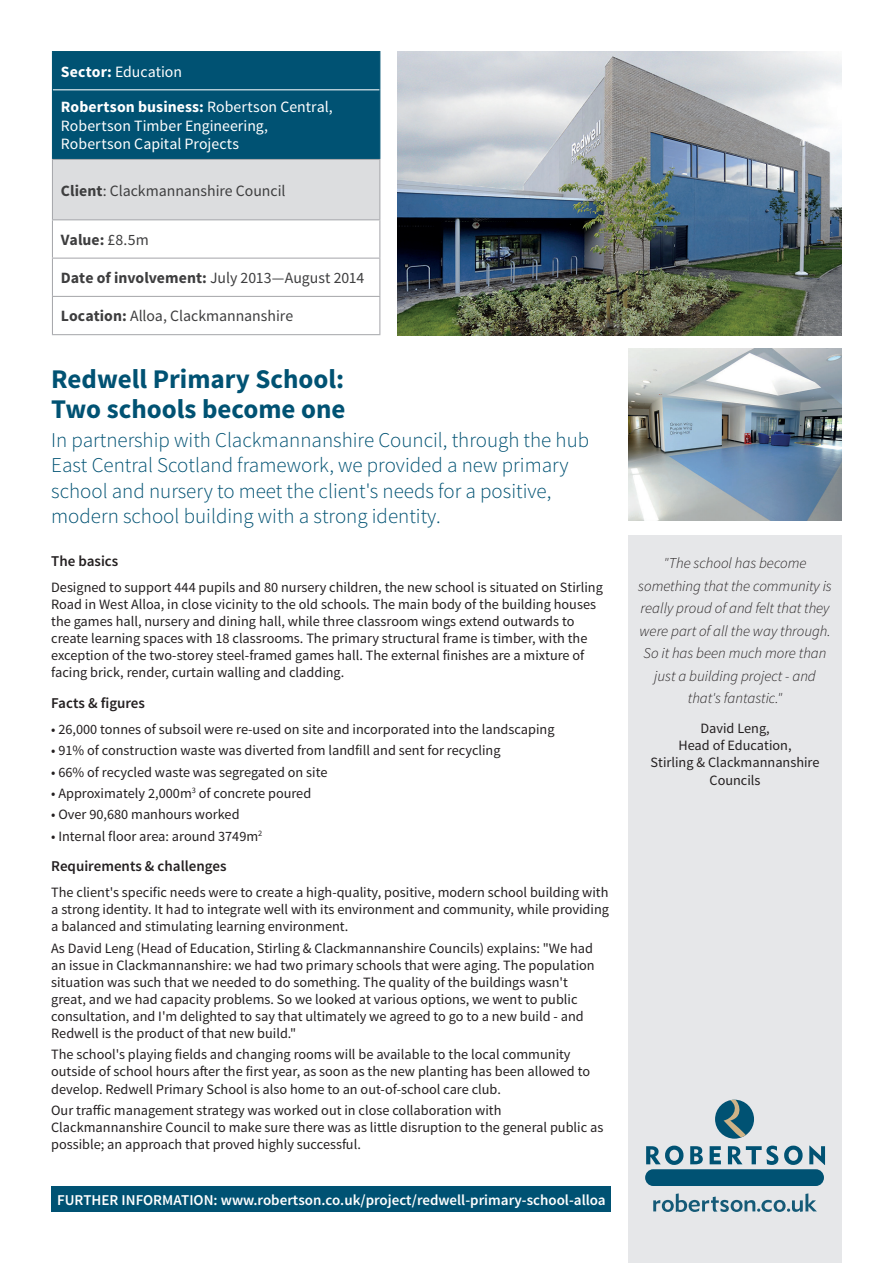
<style>
.page{position:relative;width:893px;height:1263px;background:#fff}
.page>*{position:absolute;margin:0;border:0;box-sizing:border-box;transform-origin:0 0}
.t1{font:700 27px/30px "Source Sans Pro";color:#005273}
.t2{font:300 21px/25.2px "Source Sans Pro";color:#005273}
.t3{font:15.75px/18.9px "Source Sans Pro";color:#fff}
.t4{font:15.75px "Source Sans Pro";color:#3e3e3f}
.t5{font:700 15.75px "Source Sans Pro";letter-spacing:.005em;color:#3e3e3f}
.t6{font:italic 300 15px/22.5px "Source Sans Pro";color:#231f20;text-align:center}
.t7{font:600 15px "Source Sans Pro";color:#fff}
.t8{font:600 15px "Source Sans Pro";color:#231f20}
.t9{font:14.25px/17.1px "Source Sans Pro";color:#231f20}
.s1{font-weight:700}
.s2{font-weight:400}
</style>
<div class="page">
<div style="left:628px;top:536px;width:214px;height:727px;background:#e6e7e9"></div>
<img style="left:397px;top:51px;width:445px;height:285px">
<img style="left:628px;top:349px;width:214px;height:172px">
<svg style="left:653px;top:1193px;width:164px;height:19px"></svg>
<svg style="left:646px;top:1145px;width:37px;height:20px"></svg>
<svg style="left:690px;top:1146px;width:13px;height:18px"></svg>
<svg style="left:710px;top:1146px;width:11px;height:18px"></svg>
<svg style="left:728px;top:1145px;width:50px;height:20px"></svg>
<svg style="left:784px;top:1145px;width:19px;height:20px"></svg>
<svg style="left:809px;top:1145px;width:16px;height:20px"></svg>
<div style="left:645px;top:1169px;width:179px;height:17px;background:#005273;border-radius:8px"></div>
<div style="left:715px;top:1100px;width:39px;height:39px;background:#005273;border-radius:50%"></div>
<svg style="left:723px;top:1100px;width:23px;height:38px"></svg>
<div style="left:53px;top:52px;width:326px;height:107px;background:#005273"></div>
<div style="left:52px;top:159px;width:328px;height:61px;background:#dcdddf"></div>
<hr style="left:52px;top:90px;width:1px;height:69px;background:#015372">
<hr style="left:379px;top:90px;width:1px;height:69px;background:#015372">
<hr style="left:52px;top:159px;width:328px;height:1px;background:#a8a9ad">
<hr style="left:52px;top:160px;width:1px;height:59px;background:#a8a9ad">
<hr style="left:379px;top:160px;width:1px;height:59px;background:#a8a9ad">
<hr style="left:52px;top:219px;width:328px;height:1px;background:#a8a9ad">
<hr style="left:52px;top:220px;width:1px;height:38px;background:#a8a9ad">
<hr style="left:379px;top:220px;width:1px;height:38px;background:#a8a9ad">
<hr style="left:52px;top:258px;width:328px;height:1px;background:#a8a9ad">
<hr style="left:52px;top:259px;width:1px;height:37px;background:#a8a9ad">
<hr style="left:379px;top:259px;width:1px;height:37px;background:#a8a9ad">
<hr style="left:52px;top:296px;width:328px;height:1px;background:#a8a9ad">
<hr style="left:52px;top:297px;width:1px;height:37px;background:#a8a9ad">
<hr style="left:379px;top:297px;width:1px;height:37px;background:#a8a9ad">
<hr style="left:52px;top:334px;width:328px;height:1px;background:#a8a9ad">
<hr style="left:52px;top:51px;width:328px;height:1px;background:#015372">
<hr style="left:52px;top:52px;width:1px;height:38px;background:#015372">
<hr style="left:379px;top:52px;width:1px;height:38px;background:#015372">
<hr style="left:53px;top:89px;width:326px;height:1px;background:#fff">
<div style="left:52px;top:1187px;width:559px;height:25px;background:#005273"></div>
<p class="t3" style="left:61px;top:62px;width:123px"><span class="s1">Sector:</span> Education</p>
<p class="t3" style="left:61px;top:97px;width:273px"><span class="s1">Robertson business:</span> Robertson Central,<br>Robertson Timber Engineering,<br>Robertson Capital Projects</p>
<p class="t4" style="left:61px;top:181px;width:226px"><span class="s1">Client</span>: Clackmannanshire Council</p>
<p class="t5" style="left:61px;top:230px;width:89px">Value: <span class="s2">£8.5m</span></p>
<p class="t4" style="left:61px;top:268px;width:305px"><span class="s1">Date of involvement:</span> July 2013—August 2014</p>
<p class="t4" style="left:61px;top:306px;width:234px"><span class="s1">Location:</span> Alloa, Clackmannanshire</p>
<h1 class="t1" style="left:51px;top:365px;width:296px">Redwell Primary School:<br>Two schools become one</h1>
<h2 class="t2" style="left:51px;top:428px;width:539px">In partnership with Clackmannanshire Council, through the hub East Central Scotland framework, we provided a new primary school and nursery to meet the client's needs for a positive, modern school building with a strong identity.</h2>
<p class="t8" style="left:51px;top:552px;width:69px">The basics</p>
<p class="t9" style="left:51px;top:579px;width:553px">Designed to support 444 pupils and 80 nursery children, the new school is situated on Stirling Road in West Alloa, in close vicinity to the old schools. The main body of the building houses the games hall, nursery and dining hall, while three classroom wings extend outwards to create learning spaces with 18 classrooms. The primary structural frame is timber, with the exception of the two-storey steel-framed games hall. The external finishes are a mixture of facing brick, render, curtain walling and cladding.</p>
<p class="t8" style="left:51px;top:694px;width:95px">Facts &amp; figures</p>
<p class="t9" style="left:51px;top:721px;width:505px">• 26,000 tonnes of subsoil were re-used on site and incorporated into the landscaping</p>
<p class="t9" style="left:51px;top:742px;width:451px">• 91% of construction waste was diverted from landfill and sent for recycling</p>
<p class="t9" style="left:51px;top:763px;width:278px">• 66% of recycled waste was segregated on site</p>
<p class="t9" style="left:51px;top:785px;width:262px">• Approximately 2,000m<sup>3</sup> of concrete poured</p>
<p class="t9" style="left:51px;top:806px;width:190px">• Over 90,680 manhours worked</p>
<p class="t9" style="left:51px;top:827px;width:213px">• Internal floor area: around 3749m<sup>2</sup></p>
<p class="t8" style="left:51px;top:857px;width:177px">Requirements &amp; challenges</p>
<p class="t9" style="left:51px;top:884px;width:559px;text-align:justify">The client's specific needs were to create a high-quality, positive, modern school building with a strong identity. It had to integrate well with its environment and community, while providing a balanced and stimulating learning environment.</p>
<p class="t9" style="left:51px;top:939px;width:545px">As David Leng (Head of Education, Stirling &amp; Clackmannanshire Councils) explains: "We had an issue in Clackmannanshire: we had two primary schools that were aging. The population situation was such that we needed to do something. The quality of the buildings wasn't great, and we had capacity problems. So we looked at various options, we went to public consultation, and I'm delighted to say that ultimately we agreed to go to a new build - and Redwell is the product of that new build."</p>
<p class="t9" style="left:51px;top:1046px;width:540px">The school's playing fields and changing rooms will be available to the local community outside of school hours after the first year, as soon as the new planting has been allowed to develop. Redwell Primary School is also home to an out-of-school care club.</p>
<p class="t9" style="left:51px;top:1102px;width:554px">Our traffic management strategy was worked out in close collaboration with<br>Clackmannanshire Council to make sure there was as little disruption to the general public as possible; an approach that proved highly successful.</p>
<p class="t7" style="left:57px;top:1190px;width:550px">FURTHER INFORMATION: www.robertson.co.uk/project/redwell-primary-school-alloa</p>
<p class="t6" style="left:638px;top:552px;width:195px">"The school has become something that the community is really proud of and felt that they were part of all the way through.<br>So it has been much more than just a building project - and that's fantastic."</p>
<p class="t9" style="left:651px;top:720px;width:170px;text-align:center">David Leng,<br>Head of Education,<br>Stirling &amp; Clackmannanshire<br>Councils</p>
</div>
